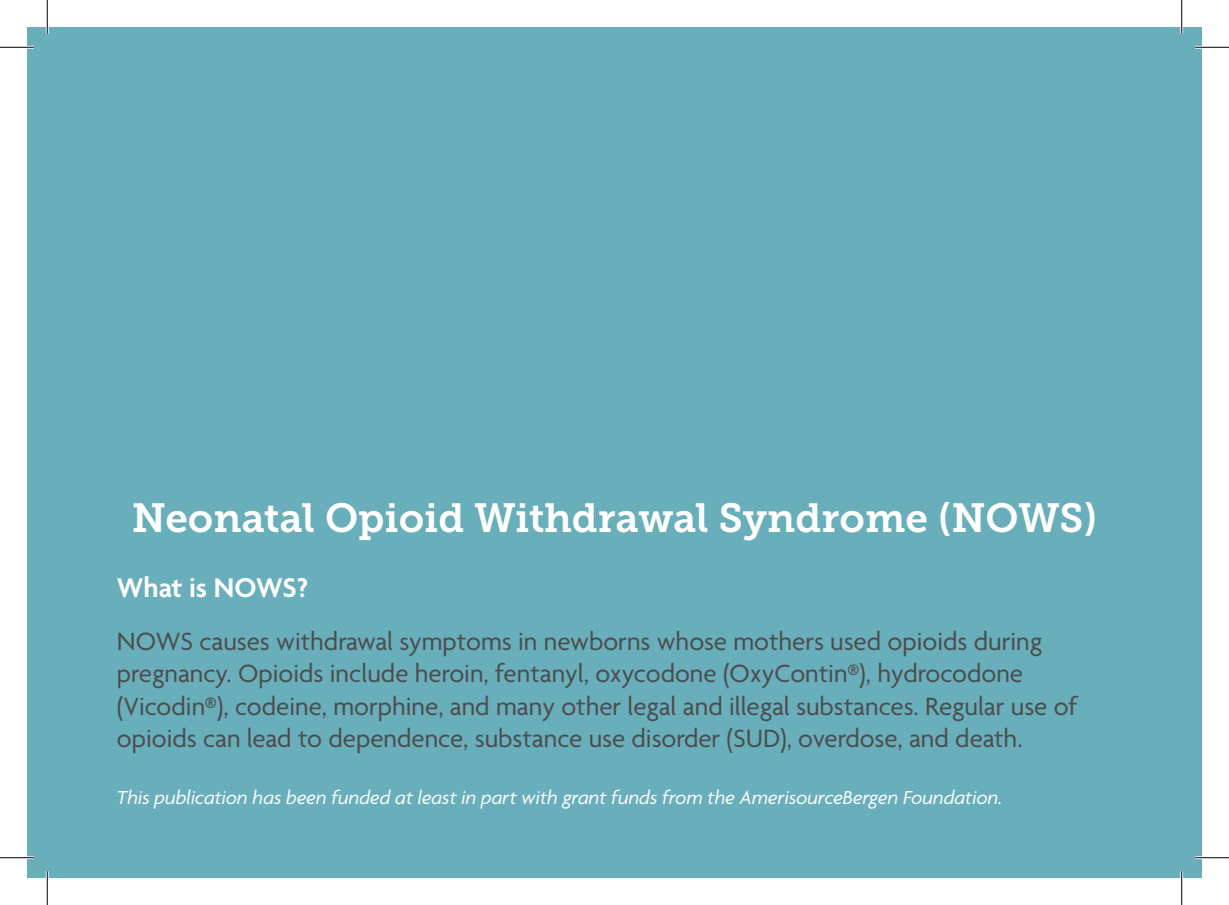
<style>
.page{position:relative;width:1229px;height:905px;background:#fff}
.page>*{position:absolute;margin:0;border:0;box-sizing:border-box;transform-origin:0 0}
.Museo_700_White_14{font:40.5px "Museo Slab 700";color:#fff}
.Agenda_Heading_white{font:600 29.25px "Agenda";color:#fff}
.Paragraph_Agenda_Gra{font:27px/32.4px "Agenda";color:#4b4c4d}
.Agenda_RegItalic_9{font:italic 20.25px "Agenda";color:#fff}
</style>
<div class="page">
<div style="left:27px;top:27px;width:1175px;height:851px;background:#69afbb"></div>
<hr style="left:0;top:46px;width:34px;height:3px;background:#fff">
<hr style="left:1195px;top:46px;width:33px;height:3px;background:#fff">
<hr style="left:0;top:856px;width:34px;height:3px;background:#fff">
<hr style="left:1195px;top:856px;width:33px;height:3px;background:#fff">
<hr style="left:46px;top:0;width:3px;height:34px;background:#fff">
<hr style="left:46px;top:871px;width:3px;height:33px;background:#fff">
<hr style="left:1180px;top:0;width:3px;height:34px;background:#fff">
<hr style="left:1180px;top:871px;width:3px;height:33px;background:#fff">
<hr style="left:0;top:47px;width:34px;height:1px;background:#000">
<hr style="left:1195px;top:47px;width:33px;height:1px;background:#000">
<hr style="left:0;top:857px;width:34px;height:1px;background:#000">
<hr style="left:1195px;top:857px;width:33px;height:1px;background:#000">
<hr style="left:47px;top:0;width:1px;height:34px;background:#000">
<hr style="left:47px;top:871px;width:1px;height:33px;background:#000">
<hr style="left:1181px;top:0;width:1px;height:34px;background:#000">
<hr style="left:1181px;top:871px;width:1px;height:33px;background:#000">
<p class="Museo_700_White_14" style="left:132px;top:494px;width:966px">Neonatal Opioid Withdrawal Syndrome (NOWS)</p>
<p class="Agenda_Heading_white" style="left:117px;top:572px;width:193px">What is NOWS?</p>
<p class="Paragraph_Agenda_Gra" style="left:117px;top:626px;width:962px">NOWS causes withdrawal symptoms in newborns whose mothers used opioids during pregnancy. Opioids include heroin, fentanyl, oxycodone (OxyContin®), hydrocodone (Vicodin®), codeine, morphine, and many other legal and illegal substances. Regular use of opioids can lead to dependence, substance use disorder (SUD), overdose, and death.</p>
<p class="Agenda_RegItalic_9" style="left:117px;top:785px;width:886px">This publication has been funded at least in part with grant funds from the AmerisourceBergen Foundation.</p>
</div>
